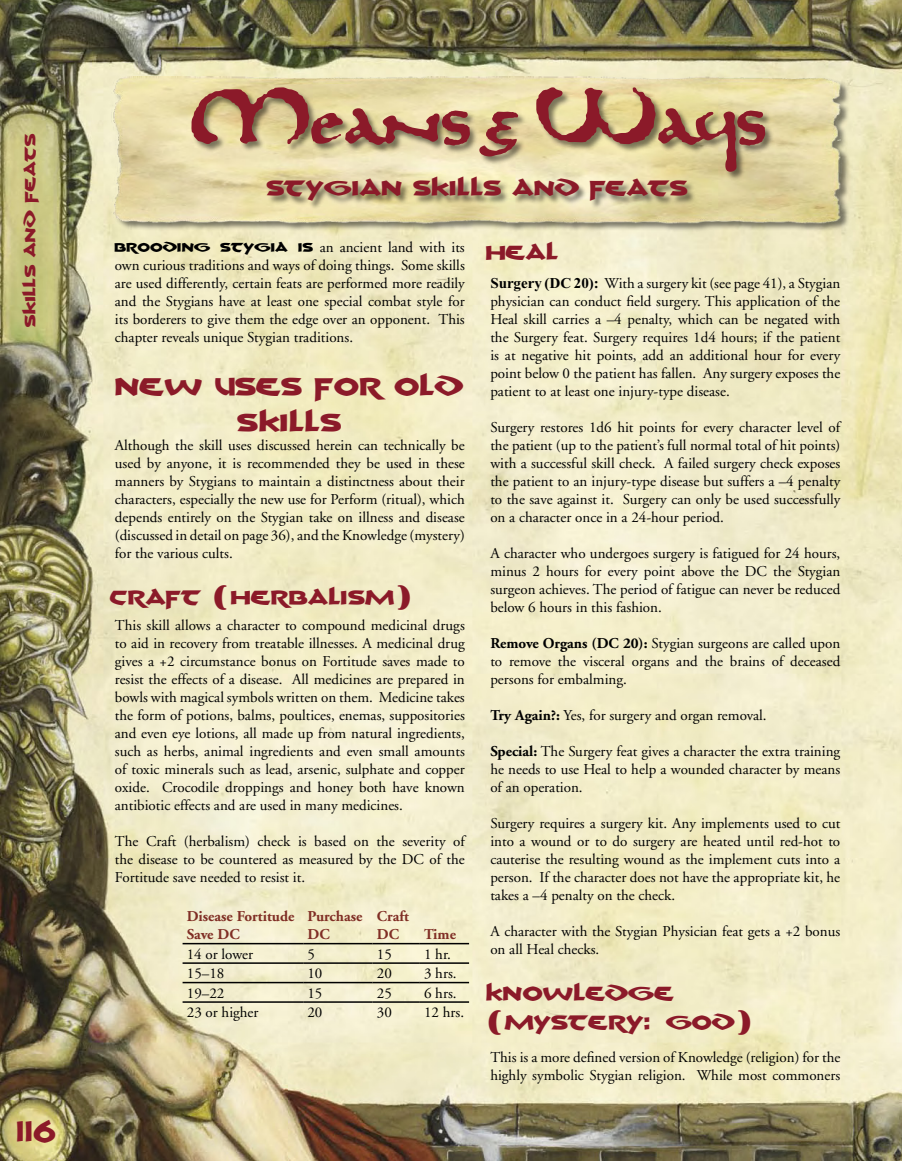
<style>
.page{position:relative;width:902px;height:1161px;background:#fff}
.page>*{position:absolute;margin:0;border:0;box-sizing:border-box;transform-origin:0 0}
.t1{font:75px "Prophecy";color:#8b1a29}
.t2{font:30px/36px "Hyborian";color:#8b1a29;text-align:center}
.t3{font:28.5px "Hyborian";color:#8b1a29}
.t4{font:25.5px "Hyborian";color:#8b1a29}
.t5{font:24px/28.8px "Hyborian";color:#8b1a29}
.t6{font:18px "Hyborian";color:#8b1a29}
.t7{font:15px/18px "Adobe Garamond";color:#000;text-align:justify}
.t8{font:700 15px/18px "Adobe Garamond";color:#802e25}
.s1{font-family:"Hyborian"}
.s2{font-family:"Goudy Stout"}
.s3{font-family:"Times New Roman";font-weight:700}
.s4{font-weight:700}
</style>
<div class="page">
<img style="left:0;top:0;width:902px;height:1161px">
<div style="left:113px;top:76px;width:739px;height:157px;background:#000;opacity:.5"></div>
<img style="left:111px;top:77px;width:733px;height:147px">
<div style="left:190px;top:86px;width:584px;height:124px;background:#000;opacity:.5"></div>
<hr style="left:182px;top:943px;width:121px;height:1px;background:#000">
<hr style="left:303px;top:943px;width:69px;height:1px;background:#000">
<hr style="left:372px;top:943px;width:48px;height:1px;background:#000">
<hr style="left:420px;top:943px;width:49px;height:1px;background:#000">
<hr style="left:182px;top:962px;width:121px;height:2px;background:#000">
<hr style="left:303px;top:962px;width:69px;height:2px;background:#000">
<hr style="left:372px;top:962px;width:48px;height:2px;background:#000">
<hr style="left:420px;top:962px;width:49px;height:2px;background:#000">
<hr style="left:182px;top:982px;width:121px;height:1px;background:#000">
<hr style="left:303px;top:982px;width:69px;height:1px;background:#000">
<hr style="left:372px;top:982px;width:48px;height:1px;background:#000">
<hr style="left:420px;top:982px;width:49px;height:1px;background:#000">
<hr style="left:182px;top:1001px;width:121px;height:2px;background:#000">
<hr style="left:303px;top:1001px;width:69px;height:2px;background:#000">
<hr style="left:372px;top:1001px;width:48px;height:2px;background:#000">
<hr style="left:420px;top:1001px;width:49px;height:2px;background:#000">
<p class="t6" style="left:18px;top:327px;width:196px;rotate:-90deg">SKILLS AND FEATS</p>
<h3 class="t3" style="left:17px;top:1114px;width:42px">116</h3>
<h1 class="t1" style="left:189px;top:74px;width:579px">Means &amp; Ways</h1>
<h3 class="t4" style="left:267px;top:171px;width:423px">STYGIAN SKILLS AND FEATS</h3>
<p class="t7" style="left:115px;top:239px;width:351px"><span class="s1">BROODING STYGIA IS</span> an ancient land with its own curious traditions and ways of doing things. Some skills are used differently, certain feats are performed more readily and the Stygians have at least one special combat style for its borderers to give them the edge over an opponent. This chapter reveals unique Stygian traditions.</p>
<h2 class="t2" style="left:115px;top:367px;width:350px">NEW USES FOR OLD<br>SKILLS</h2>
<p class="t7" style="left:115px;top:437px;width:351px">Although the skill uses discussed herein can technically be used by anyone, it is recommended they be used in these manners by Stygians to maintain a distinctness about their characters, especially the new use for Perform (ritual), which depends entirely on the Stygian take on illness and disease (discussed in detail on page 36), and the Knowledge (mystery) for the various cults.</p>
<h3 class="t5" style="left:111px;top:581px;width:304px">CRAFT <span class="s2">(</span>HERBALISM<span class="s2">)</span></h3>
<p class="t7" style="left:115px;top:617px;width:351px">This skill allows a character to compound medicinal drugs to aid in recovery from treatable illnesses. A medicinal drug gives a +2 circumstance bonus on Fortitude saves made to resist the effects of a disease. All medicines are prepared in bowls with magical symbols written on them. Medicine takes the form of potions, balms, poultices, enemas, suppositories and even eye lotions, all made up from natural ingredients, such as herbs, animal ingredients and even small amounts of toxic minerals such as lead, arsenic, sulphate and copper oxide. Crocodile droppings and honey both have known antibiotic effects and are used in many medicines.</p>
<p class="t7" style="left:115px;top:833px;width:351px">The Craft (herbalism) check is based on the severity of the disease to be countered as measured by the DC of the Fortitude save needed to resist it.</p>
<p class="t8" style="left:187px;top:908px;width:109px">Disease Fortitude<br>Save DC</p>
<p class="t8" style="left:307px;top:908px;width:56px">Purchase<br>DC</p>
<p class="t8" style="left:377px;top:908px;width:33px">Craft<br>DC</p>
<p class="t8" style="left:424px;top:926px;width:33px">Time</p>
<p class="t7" style="left:187px;top:945px;width:68px">14 or lower</p>
<p class="t7" style="left:307px;top:945px;width:9px">5</p>
<p class="t7" style="left:377px;top:945px;width:16px">15</p>
<p class="t7" style="left:424px;top:945px;width:28px">1 hr.</p>
<p class="t7" style="left:187px;top:965px;width:39px">15–18</p>
<p class="t7" style="left:307px;top:965px;width:16px">10</p>
<p class="t7" style="left:377px;top:965px;width:17px">20</p>
<p class="t7" style="left:424px;top:965px;width:34px">3 hrs.</p>
<p class="t7" style="left:187px;top:984px;width:39px">19–22</p>
<p class="t7" style="left:307px;top:984px;width:16px">15</p>
<p class="t7" style="left:377px;top:984px;width:16px">25</p>
<p class="t7" style="left:424px;top:984px;width:34px">6 hrs.</p>
<p class="t7" style="left:187px;top:1004px;width:73px">23 or higher</p>
<p class="t7" style="left:307px;top:1004px;width:16px">20</p>
<p class="t7" style="left:377px;top:1004px;width:16px">30</p>
<p class="t7" style="left:424px;top:1004px;width:42px">12 hrs.</p>
<h3 class="t5" style="left:486px;top:236px;width:74px">HEAL</h3>
<p class="t7" style="left:490px;top:275px;width:351px"><span class="s3">Surgery (DC 20):</span> With a surgery kit (see page 41), a Stygian physician can conduct field surgery. This application of the Heal skill carries a –4 penalty, which can be negated with the Surgery feat. Surgery requires 1d4 hours; if the patient is at negative hit points, add an additional hour for every point below 0 the patient has fallen. Any surgery exposes the patient to at least one injury-type disease.</p>
<p class="t7" style="left:490px;top:419px;width:351px">Surgery restores 1d6 hit points for every character level of the patient (up to the patient’s full normal total of hit points) with a successful skill check. A failed surgery check exposes the patient to an injury-type disease but suffers a –4 penalty to the save against it. Surgery can only be used successfully on a character once in a 24-hour period.</p>
<p class="t7" style="left:490px;top:545px;width:351px">A character who undergoes surgery is fatigued for 24 hours, minus 2 hours for every point above the DC the Stygian surgeon achieves. The period of fatigue can never be reduced below 6 hours in this fashion.</p>
<p class="t7" style="left:490px;top:635px;width:351px"><span class="s4">Remove Organs (DC 20):</span> Stygian surgeons are called upon to remove the visceral organs and the brains of deceased persons for embalming.</p>
<p class="t7" style="left:490px;top:707px;width:278px"><span class="s4">Try Again?:</span> Yes, for surgery and organ removal.</p>
<p class="t7" style="left:490px;top:743px;width:351px"><span class="s4">Special:</span> The Surgery feat gives a character the extra training he needs to use Heal to help a wounded character by means of an operation.</p>
<p class="t7" style="left:490px;top:815px;width:351px">Surgery requires a surgery kit. Any implements used to cut into a wound or to do surgery are heated until red-hot to cauterise the resulting wound as the implement cuts into a person. If the character does not have the appropriate kit, he takes a –4 penalty on the check.</p>
<p class="t7" style="left:490px;top:923px;width:351px">A character with the Stygian Physician feat gets a +2 bonus on all Heal checks.</p>
<h3 class="t5" style="left:486px;top:977px;width:269px">KNOWLEDGE <span class="s2">(</span>MYSTERY: GOD<span class="s2">)</span></h3>
<p class="t7" style="left:490px;top:1049px;width:351px">This is a more defined version of Knowledge (religion) for the highly symbolic Stygian religion. While most commoners</p>
</div>
